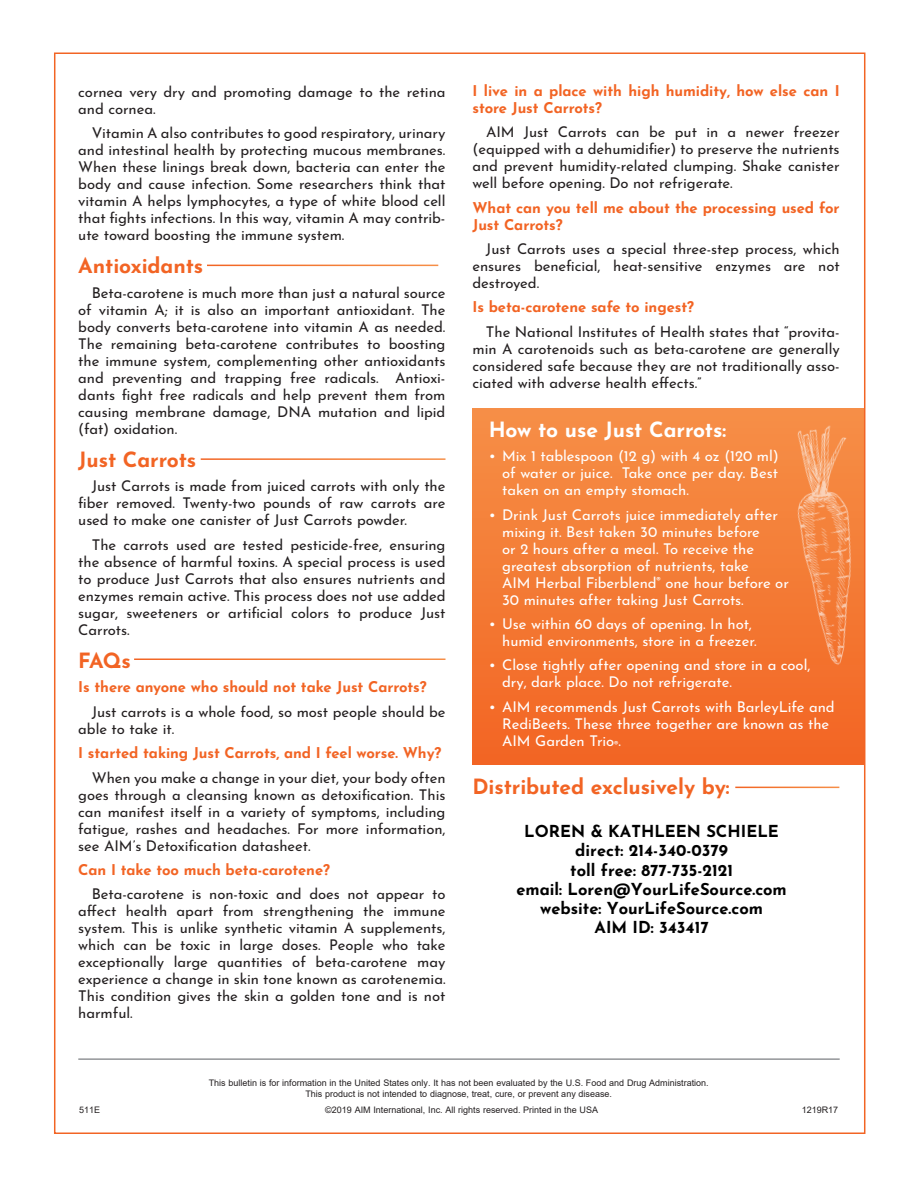
<style>
.page{position:relative;width:918px;height:1188px;background:#fff}
.page>*{position:absolute;margin:0;border:0;box-sizing:border-box;transform-origin:0 0}
.DS_subhead{font:700 21px "Josefin Sans";letter-spacing:-.005em;color:#f26424}
.subhead_over_solid_b{font:700 21px "Josefin Sans";letter-spacing:-.005em;color:#fff}
.t1{font:700 16.5px/19.2px "Josefin Sans";color:#000;text-align:center}
.DS_body_copy{font:14.85px/17px "Josefin Sans";letter-spacing:-.005em;color:#231f20;text-align:justify}
.bullets_in_solid_box{font:14.85px/17px "Josefin Sans";letter-spacing:-.005em;color:#fff}
.green_questions_no_i{font:700 14.85px/17px "Josefin Sans";letter-spacing:-.005em;color:#f26424}
.t2{font:9px/11.2px "Arial";color:#231f20;text-align:center}
.s1{font-size:8.7px}
</style>
<div class="page">
<div style="left:472px;top:408px;width:392px;height:357px;background:linear-gradient(to bottom,#f68f47,#f26523)"></div>
<hr style="left:78px;top:1058px;width:762px;height:2px;background:#939598">
<img style="left:782px;top:417px;width:84px;height:258px">
<p class="DS_body_copy" style="left:78px;top:81px;width:369px">cornea very dry and promoting damage to the retina and cornea.</p>
<p class="DS_body_copy" style="left:78px;top:123px;width:369px;text-indent:14px">Vitamin A also contributes to good respiratory, urinary and intestinal health by protecting mucous membranes.<br>When these linings break down, bacteria can enter the body and cause infection. Some researchers think that vitamin A helps lymphocytes, a type of white blood cell that fights infections. In this way, vitamin A may contrib&shy;ute toward boosting the immune system.</p>
<p class="DS_subhead" style="left:78px;top:247px;width:126px">Antioxidants</p>
<p class="DS_body_copy" style="left:78px;top:282px;width:369px;text-indent:14px">Beta-carotene is much more than just a natural source of vitamin A; it is also an important antioxidant. The body converts beta-carotene into vitamin A as needed.<br>The remaining beta-carotene contributes to boosting the immune system, complementing other antioxidants and preventing and trapping free radicals. Antioxi&shy;dants fight free radicals and help prevent them from causing membrane damage, DNA mutation and lipid (fat) oxidation.</p>
<p class="DS_subhead" style="left:78px;top:441px;width:119px">Just Carrots</p>
<p class="DS_body_copy" style="left:78px;top:476px;width:369px;text-indent:14px">Just Carrots is made from juiced carrots with only the fiber removed. Twenty-two pounds of raw carrots are used to make one canister of Just Carrots powder.</p>
<p class="DS_body_copy" style="left:78px;top:534px;width:369px;text-indent:13px">The carrots used are tested pesticide-free, ensuring the absence of harmful toxins. A special process is used to produce Just Carrots that also ensures nutrients and enzymes remain active. This process does not use added sugar, sweeteners or artificial colors to produce Just Carrots.</p>
<p class="DS_subhead" style="left:78px;top:642px;width:54px">FAQs</p>
<p class="green_questions_no_i" style="left:78px;top:677px;width:350px">Is there anyone who should not take Just Carrots?</p>
<p class="DS_body_copy" style="left:78px;top:701px;width:369px;text-indent:14px">Just carrots is a whole food, so most people should be able to take it.</p>
<p class="green_questions_no_i" style="left:78px;top:742px;width:365px">I started taking Just Carrots, and I feel worse. Why?</p>
<p class="DS_body_copy" style="left:78px;top:767px;width:369px;text-indent:14px">When you make a change in your diet, your body often goes through a cleansing known as detoxification. This can manifest itself in a variety of symptoms, including fatigue, rashes and headaches. For more information, see AIM’s Detoxification datasheet.</p>
<p class="green_questions_no_i" style="left:78px;top:859px;width:253px">Can I take too much beta-carotene?</p>
<p class="DS_body_copy" style="left:78px;top:884px;width:369px;text-indent:14px">Beta-carotene is non-toxic and does not appear to affect health apart from strengthening the immune system. This is unlike synthetic vitamin A supplements, which can be toxic in large doses. People who take exceptionally large quantities of beta-carotene may experience a change in skin tone known as carotenemia.<br>This condition gives the skin a golden tone and is not harmful.</p>
<p class="green_questions_no_i" style="left:472px;top:80px;width:369px">I live in a place with high humidity, how else can I store Just Carrots?</p>
<p class="DS_body_copy" style="left:472px;top:122px;width:369px;text-indent:14px">AIM Just Carrots can be put in a newer freezer (equipped with a dehumidifier) to preserve the nutrients and prevent humidity-related clumping. Shake canister well before opening. Do not refrigerate.</p>
<p class="green_questions_no_i" style="left:472px;top:197px;width:369px">What can you tell me about the processing used for<br>Just Carrots?</p>
<p class="DS_body_copy" style="left:472px;top:239px;width:369px;text-indent:13px">Just Carrots uses a special three-step process, which ensures beneficial, heat-sensitive enzymes are not destroyed.</p>
<p class="green_questions_no_i" style="left:472px;top:297px;width:223px">Is beta-carotene safe to ingest?</p>
<p class="DS_body_copy" style="left:472px;top:321px;width:369px;text-indent:13px">The National Institutes of Health states that “provita&shy;min A carotenoids such as beta-carotene are generally considered safe because they are not traditionally asso&shy;ciated with adverse health effects.”</p>
<p class="subhead_over_solid_b" style="left:489px;top:411px;width:239px">How to use Just Carrots:</p>
<p class="bullets_in_solid_box" style="left:502px;top:446px;width:278px;text-align:justify;text-indent:-14px">• Mix 1 tablespoon (12 g) with 4 oz (120 ml) of water or juice. Take once per day. Best taken on an empty stomach.</p>
<p class="bullets_in_solid_box" style="left:502px;top:504px;width:288px;text-indent:-14px">• Drink Just Carrots juice immediately after mixing it. Best taken 30 minutes before<br>or 2 hours after a meal. To receive the greatest absorption of nutrients, take<br>AIM Herbal Fiberblend<sup>®</sup> one hour before or 30 minutes after taking Just Carrots.</p>
<p class="bullets_in_solid_box" style="left:502px;top:613px;width:256px;text-indent:-14px">• Use within 60 days of opening. In hot, humid environments, store in a freezer.</p>
<p class="bullets_in_solid_box" style="left:502px;top:655px;width:310px;text-indent:-14px">• Close tightly after opening and store in a cool, dry, dark place. Do not refrigerate.</p>
<p class="bullets_in_solid_box" style="left:502px;top:696px;width:334px;text-indent:-14px">• AIM recommends Just Carrots with BarleyLife and<br>RediBeets. These three together are known as the<br>AIM Garden Trio<span class="s1">®</span>.</p>
<p class="DS_subhead" style="left:472px;top:768px;width:259px">Distributed exclusively by:</p>
<p class="t1" style="left:516px;top:819px;width:272px">LOREN &amp; KATHLEEN SCHIELE direct: 214-340-0379<br>toll free: 877-735-2121<br>email: Loren@YourLifeSource.com website: YourLifeSource.com<br>AIM ID: 343417</p>
<p class="t2" style="left:209px;top:1077px;width:502px">This bulletin is for information in the United States only. It has not been evaluated by the U.S. Food and Drug Administration.<br>This product is not intended to diagnose, treat, cure, or prevent any disease.</p>
<p class="t2" style="left:79px;top:1104px;width:23px">511E</p>
<p class="t2" style="left:325px;top:1104px;width:274px">©2019 AIM International, Inc. All rights reserved. Printed in the USA</p>
<p class="t2" style="left:802px;top:1104px;width:38px">1219R17</p>
</div>
